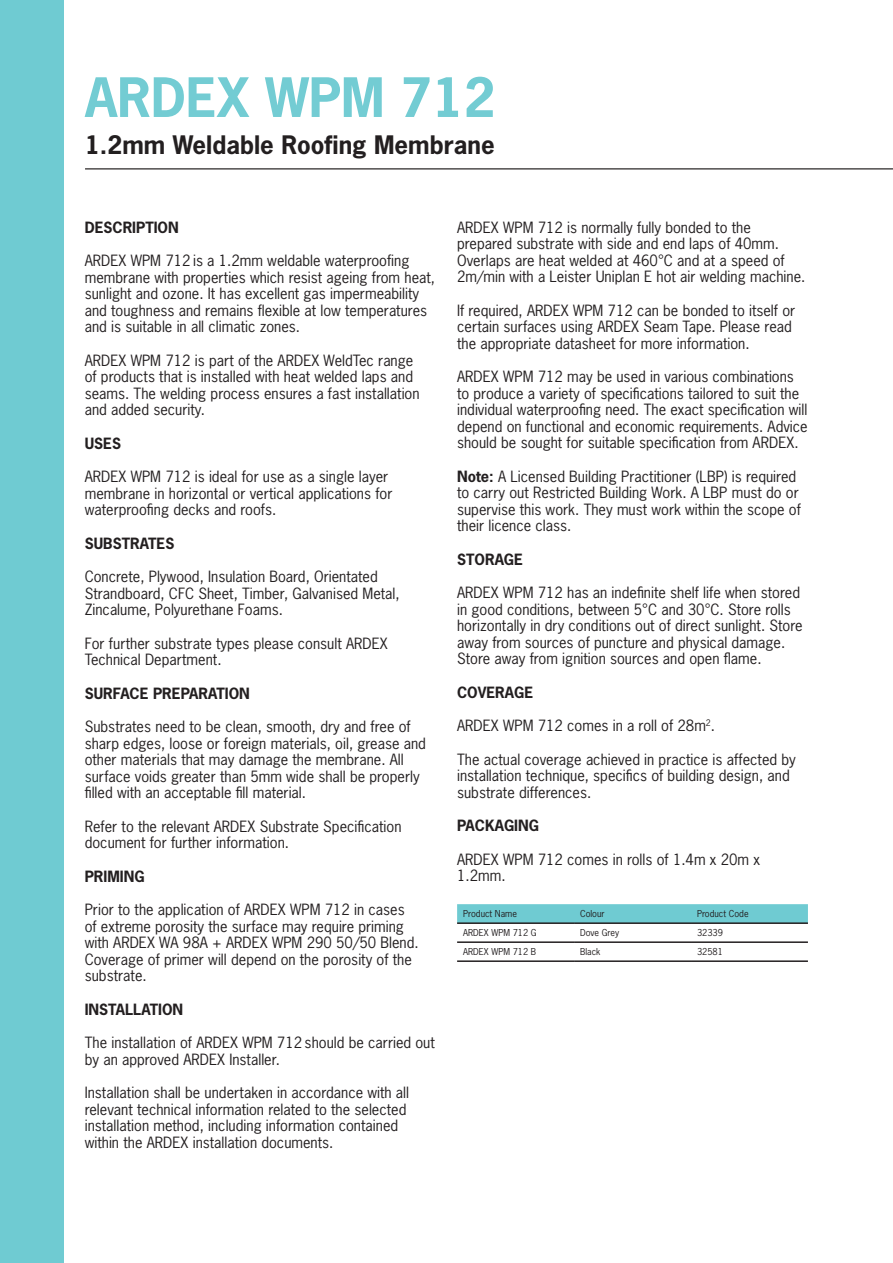
<style>
.page{position:relative;width:893px;height:1263px;background:#fff}
.page>*{position:absolute;margin:0;border:0;box-sizing:border-box;transform-origin:0 0}
.Ardex_Heading{font:700 51px "News Gothic Std";color:#73ccd3}
.Ardex_Heading3{font:700 24px "News Gothic Std";color:#231f20}
.Copy{font:14.7px/16.5px "News Gothic Std";color:#231f20}
.Subhead_2{font:700 14.7px "News Gothic Std";color:#231f20}
.t1{font:9px "News Gothic Std";color:#231f20}
.s1{font-weight:700}
</style>
<div class="page">
<div style="left:457px;top:904px;width:351px;height:18px;background:#6fcbd2"></div>
<hr style="left:457px;top:922px;width:117px;height:2px;background:#231f20">
<hr style="left:574px;top:922px;width:117px;height:2px;background:#231f20">
<hr style="left:691px;top:922px;width:117px;height:2px;background:#231f20">
<hr style="left:457px;top:941px;width:117px;height:2px;background:#231f20">
<hr style="left:574px;top:941px;width:117px;height:2px;background:#231f20">
<hr style="left:691px;top:941px;width:117px;height:2px;background:#231f20">
<hr style="left:457px;top:960px;width:117px;height:2px;background:#231f20">
<hr style="left:574px;top:960px;width:117px;height:2px;background:#231f20">
<hr style="left:691px;top:960px;width:117px;height:2px;background:#231f20">
<hr style="left:85px;top:168px;width:808px;height:1px;background:#231f20">
<div style="left:0;top:0;width:64px;height:1263px;background:#6fcbd2"></div>
<p class="Ardex_Heading" style="left:85px;top:64px;width:412px">ARDEX WPM 712</p>
<p class="Ardex_Heading3" style="left:85px;top:129px;width:411px">1.2mm Weldable Roofing Membrane</p>
<p class="Subhead_2" style="left:85px;top:217px;width:96px">DESCRIPTION</p>
<p class="Copy" style="left:85px;top:252px;width:352px">ARDEX WPM 712 is a 1.2mm weldable waterproofing membrane with properties which resist ageing from heat, sunlight and ozone. It has excellent gas impermeability and toughness and remains flexible at low temperatures and is suitable in all climatic zones.</p>
<p class="Copy" style="left:85px;top:352px;width:336px">ARDEX WPM 712 is part of the ARDEX WeldTec range of products that is installed with heat welded laps and seams. The welding process ensures a fast installation and added security.</p>
<p class="Subhead_2" style="left:85px;top:433px;width:38px">USES</p>
<p class="Copy" style="left:85px;top:468px;width:309px">ARDEX WPM 712 is ideal for use as a single layer membrane in horizontal or vertical applications for waterproofing decks and roofs.</p>
<p class="Subhead_2" style="left:85px;top:533px;width:91px">SUBSTRATES</p>
<p class="Copy" style="left:85px;top:568px;width:316px">Concrete, Plywood, Insulation Board, Orientated<br>Strandboard, CFC Sheet, Timber, Galvanised Metal,<br>Zincalume, Polyurethane Foams.</p>
<p class="Copy" style="left:85px;top:635px;width:305px">For further substrate types please consult ARDEX<br>Technical Department.</p>
<p class="Subhead_2" style="left:85px;top:683px;width:167px">SURFACE PREPARATION</p>
<p class="Copy" style="left:85px;top:718px;width:343px">Substrates need to be clean, smooth, dry and free of sharp edges, loose or foreign materials, oil, grease and other materials that may damage the membrane. All surface voids greater than 5mm wide shall be properly filled with an acceptable fill material.</p>
<p class="Copy" style="left:85px;top:818px;width:318px">Refer to the relevant ARDEX Substrate Specification document for further information.</p>
<p class="Subhead_2" style="left:85px;top:866px;width:61px">PRIMING</p>
<p class="Copy" style="left:85px;top:901px;width:335px">Prior to the application of ARDEX WPM 712 in cases of extreme porosity the surface may require priming with ARDEX WA 98A + ARDEX WPM 290 50/50 Blend.<br>Coverage of primer will depend on the porosity of the substrate.</p>
<p class="Subhead_2" style="left:85px;top:999px;width:100px">INSTALLATION</p>
<p class="Copy" style="left:85px;top:1034px;width:352px">The installation of ARDEX WPM 712 should be carried out by an approved ARDEX Installer.</p>
<p class="Copy" style="left:85px;top:1084px;width:326px">Installation shall be undertaken in accordance with all relevant technical information related to the selected installation method, including information contained within the ARDEX installation documents.</p>
<p class="Copy" style="left:457px;top:219px;width:350px">ARDEX WPM 712 is normally fully bonded to the prepared substrate with side and end laps of 40mm.<br>Overlaps are heat welded at 460°C and at a speed of 2m/min with a Leister Uniplan E hot air welding machine.</p>
<p class="Copy" style="left:457px;top:302px;width:340px">If required, ARDEX WPM 712 can be bonded to itself or certain surfaces using ARDEX Seam Tape. Please read the appropriate datasheet for more information.</p>
<p class="Copy" style="left:457px;top:368px;width:352px">ARDEX WPM 712 may be used in various combinations to produce a variety of specifications tailored to suit the individual waterproofing need. The exact specification will depend on functional and economic requirements. Advice should be sought for suitable specification from ARDEX.</p>
<p class="Copy" style="left:457px;top:468px;width:345px"><span class="s1">Note:</span> A Licensed Building Practitioner (LBP) is required to carry out Restricted Building Work. A LBP must do or supervise this work. They must work within the scope of their licence class.</p>
<p class="Subhead_2" style="left:457px;top:549px;width:67px">STORAGE</p>
<p class="Copy" style="left:457px;top:584px;width:347px">ARDEX WPM 712 has an indefinite shelf life when stored in good conditions, between 5°C and 30°C. Store rolls horizontally in dry conditions out of direct sunlight. Store away from sources of puncture and physical damage.<br>Store away from ignition sources and open flame.</p>
<p class="Subhead_2" style="left:457px;top:682px;width:78px">COVERAGE</p>
<p class="Copy" style="left:457px;top:717px;width:259px">ARDEX WPM 712 comes in a roll of 28m<sup>2</sup>.</p>
<p class="Copy" style="left:457px;top:751px;width:340px">The actual coverage achieved in practice is affected by installation technique, specifics of building design, and substrate differences.</p>
<p class="Subhead_2" style="left:457px;top:816px;width:83px">PACKAGING</p>
<p class="Copy" style="left:457px;top:851px;width:305px">ARDEX WPM 712 comes in rolls of 1.4m x 20m x<br>1.2mm.</p>
<p class="t1" style="left:463px;top:908px;width:55px">Product Name</p>
<p class="t1" style="left:580px;top:908px;width:26px">Colour</p>
<p class="t1" style="left:697px;top:908px;width:53px">Product Code</p>
<p class="t1" style="left:463px;top:927px;width:75px">ARDEX WPM 712 G</p>
<p class="t1" style="left:580px;top:927px;width:41px">Dove Grey</p>
<p class="t1" style="left:697px;top:927px;width:27px">32339</p>
<p class="t1" style="left:463px;top:946px;width:75px">ARDEX WPM 712 B</p>
<p class="t1" style="left:580px;top:946px;width:22px">Black</p>
<p class="t1" style="left:697px;top:946px;width:27px">32581</p>
</div>
